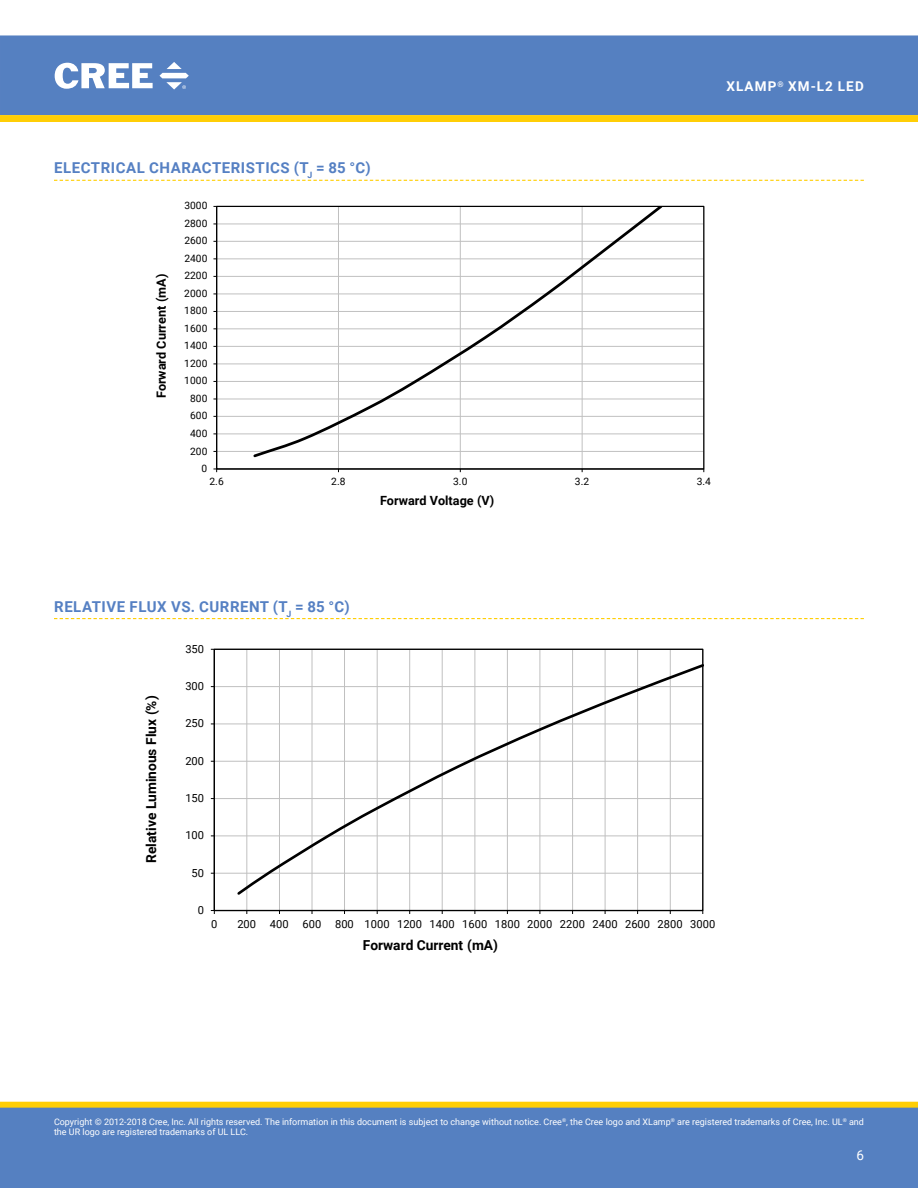
<style>
.page{position:relative;width:918px;height:1188px;background:#fff}
.page>*{position:absolute;margin:0;border:0;box-sizing:border-box;transform-origin:0 0}
.t1{font:700 15px "Roboto";letter-spacing:.035em;color:#5580c3}
.t2{font:700 13.8px "Roboto";color:#000}
.t3{font:700 13.5px "Roboto";letter-spacing:.085em;color:#fff}
.t4{font:13.5px "Roboto";color:#fff}
.t5{font:700 12.6px "Roboto";color:#000}
.t6{font:11.1px "Roboto";letter-spacing:.005em;color:#000}
.t7{font:10.2px "Roboto";letter-spacing:.005em;color:#000}
.t8{font:9px/10.8px "Roboto";color:#fff}
</style>
<div class="page">
<div style="left:1px;top:36px;width:916px;height:78px;background:#5580c1"></div>
<div style="left:0;top:35px;width:918px;height:80px;border:1px solid #5580c1"></div>
<svg style="left:55px;top:63px;width:98px;height:26px"></svg>
<svg style="left:159px;top:62px;width:30px;height:28px"></svg>
<div style="left:1px;top:1102px;width:916px;height:6px;background:#ffce06"></div>
<div style="left:0;top:1102px;width:918px;height:6px;border:1px solid #ffce06"></div>
<div style="left:0;top:1108px;width:918px;height:80px;background:#5580c1"></div>
<svg style="left:0;top:115px;width:918px;height:7px;background:#fece08"></svg>
<svg style="left:54px;top:180px;width:810px;height:1px"></svg>
<svg style="left:54px;top:618px;width:810px;height:1px"></svg>
<hr style="left:217px;top:451px;width:487px;height:1px;background:#c0c0c0">
<hr style="left:217px;top:433px;width:487px;height:1px;background:#c0c0c0">
<hr style="left:217px;top:416px;width:487px;height:1px;background:#c0c0c0">
<hr style="left:217px;top:399px;width:487px;height:1px;background:#c0c0c0">
<hr style="left:217px;top:381px;width:487px;height:1px;background:#c0c0c0">
<hr style="left:217px;top:363px;width:487px;height:1px;background:#c0c0c0">
<hr style="left:217px;top:346px;width:487px;height:1px;background:#c0c0c0">
<hr style="left:217px;top:328px;width:487px;height:1px;background:#c0c0c0">
<hr style="left:217px;top:311px;width:487px;height:1px;background:#c0c0c0">
<hr style="left:217px;top:293px;width:487px;height:1px;background:#c0c0c0">
<hr style="left:217px;top:276px;width:487px;height:1px;background:#c0c0c0">
<hr style="left:217px;top:258px;width:487px;height:1px;background:#c0c0c0">
<hr style="left:217px;top:241px;width:487px;height:1px;background:#c0c0c0">
<hr style="left:217px;top:223px;width:487px;height:1px;background:#c0c0c0">
<hr style="left:338px;top:206px;width:1px;height:263px;background:#c0c0c0">
<hr style="left:460px;top:206px;width:1px;height:263px;background:#c0c0c0">
<hr style="left:582px;top:206px;width:1px;height:263px;background:#c0c0c0">
<hr style="left:216px;top:206px;width:1px;height:263px;background:#000">
<hr style="left:217px;top:469px;width:487px;height:1px;background:#000">
<svg style="left:251px;top:206px;width:414px;height:253px"></svg>
<hr style="left:214px;top:873px;width:489px;height:1px;background:#c0c0c0">
<hr style="left:214px;top:835px;width:489px;height:1px;background:#c0c0c0">
<hr style="left:214px;top:798px;width:489px;height:1px;background:#c0c0c0">
<hr style="left:214px;top:761px;width:489px;height:1px;background:#c0c0c0">
<hr style="left:214px;top:723px;width:489px;height:1px;background:#c0c0c0">
<hr style="left:214px;top:686px;width:489px;height:1px;background:#c0c0c0">
<hr style="left:246px;top:649px;width:1px;height:262px;background:#c0c0c0">
<hr style="left:279px;top:649px;width:1px;height:262px;background:#c0c0c0">
<hr style="left:312px;top:649px;width:1px;height:262px;background:#c0c0c0">
<hr style="left:344px;top:649px;width:1px;height:262px;background:#c0c0c0">
<hr style="left:377px;top:649px;width:1px;height:262px;background:#c0c0c0">
<hr style="left:409px;top:649px;width:1px;height:262px;background:#c0c0c0">
<hr style="left:442px;top:649px;width:1px;height:262px;background:#c0c0c0">
<hr style="left:474px;top:649px;width:1px;height:262px;background:#c0c0c0">
<hr style="left:507px;top:649px;width:1px;height:262px;background:#c0c0c0">
<hr style="left:539px;top:649px;width:1px;height:262px;background:#c0c0c0">
<hr style="left:572px;top:649px;width:1px;height:262px;background:#c0c0c0">
<hr style="left:605px;top:649px;width:1px;height:262px;background:#c0c0c0">
<hr style="left:637px;top:649px;width:1px;height:262px;background:#c0c0c0">
<hr style="left:670px;top:649px;width:1px;height:262px;background:#c0c0c0">
<hr style="left:214px;top:649px;width:1px;height:262px;background:#000">
<hr style="left:214px;top:910px;width:489px;height:1px;background:#000">
<svg style="left:235px;top:662px;width:469px;height:235px"></svg>
<h3 class="t3" style="left:726px;top:77px;width:139px">XLAMP<sup>®</sup> XM-L2 LED</h3>
<h1 class="t1" style="left:54px;top:157px;width:19px">ELEC</h1>
<h1 class="t1" style="left:91px;top:157px;width:36px">TRICAL</h1>
<h1 class="t1" style="left:149px;top:157px;width:223px">CHARACTERISTICS (T<sub>J</sub> = 85 °C)</h1>
<p class="t7" style="left:184px;top:199px;width:25px">3000</p>
<p class="t7" style="left:184px;top:216px;width:25px">2800</p>
<p class="t7" style="left:184px;top:234px;width:25px">2600</p>
<h3 class="t5" style="left:152px;top:398px;width:126px;rotate:-90deg">Forward Current (mA)</h3>
<p class="t7" style="left:184px;top:251px;width:25px">2400</p>
<p class="t7" style="left:184px;top:269px;width:25px">2200</p>
<p class="t7" style="left:184px;top:286px;width:25px">2000</p>
<p class="t7" style="left:184px;top:304px;width:25px">1800</p>
<p class="t7" style="left:184px;top:321px;width:25px">1600</p>
<p class="t7" style="left:184px;top:339px;width:25px">1400</p>
<p class="t7" style="left:184px;top:356px;width:25px">1200</p>
<p class="t7" style="left:184px;top:374px;width:25px">1000</p>
<p class="t7" style="left:190px;top:391px;width:19px">800</p>
<p class="t7" style="left:190px;top:409px;width:19px">600</p>
<p class="t7" style="left:190px;top:426px;width:19px">400</p>
<p class="t7" style="left:190px;top:444px;width:19px">200</p>
<p class="t7" style="left:202px;top:461px;width:7px">0</p>
<p class="t7" style="left:209px;top:474px;width:16px">2.6</p>
<p class="t7" style="left:331px;top:474px;width:16px">2.8</p>
<p class="t7" style="left:453px;top:474px;width:16px">3.0</p>
<p class="t7" style="left:575px;top:474px;width:16px">3.2</p>
<p class="t7" style="left:697px;top:474px;width:16px">3.4</p>
<h3 class="t5" style="left:380px;top:492px;width:116px">Forward Voltage (V)</h3>
<h1 class="t1" style="left:54px;top:596px;width:11px">RELA</h1>
<h1 class="t1" style="left:92px;top:596px;width:259px">TIVE FLUX VS. CURRENT (T<sub>J</sub> = 85 °C)</h1>
<p class="t6" style="left:185px;top:641px;width:20px">350</p>
<h2 class="t2" style="left:141px;top:863px;width:169px;rotate:-90deg">Relative Luminous Flux (%)</h2>
<p class="t6" style="left:185px;top:678px;width:20px">300</p>
<p class="t6" style="left:185px;top:716px;width:20px">250</p>
<p class="t6" style="left:185px;top:753px;width:20px">200</p>
<p class="t6" style="left:185px;top:790px;width:20px">150</p>
<p class="t6" style="left:185px;top:828px;width:20px">100</p>
<p class="t6" style="left:192px;top:865px;width:14px">50</p>
<p class="t6" style="left:198px;top:902px;width:8px">0</p>
<p class="t6" style="left:211px;top:916px;width:8px">0</p>
<p class="t6" style="left:237px;top:916px;width:480px">200 400 600 800 1000 1200 1400 1600 1800 2000 2200 2400 2600 2800 3000</p>
<h2 class="t2" style="left:363px;top:935px;width:137px">Forward Current (mA)</h2>
<p class="t8" style="left:54px;top:1116px;width:812px">Copyright © 2012-2018 Cree, Inc. All rights reserved. The information in this document is subject to change without notice. Cree<sup>®</sup>, the Cree logo and XLamp<sup>®</sup> are registered trademarks of Cree, Inc. UL<sup>®</sup> and the UR logo are registered trademarks of UL LLC.</p>
<h3 class="t4" style="left:856px;top:1145px;width:9px">6</h3>
</div>
